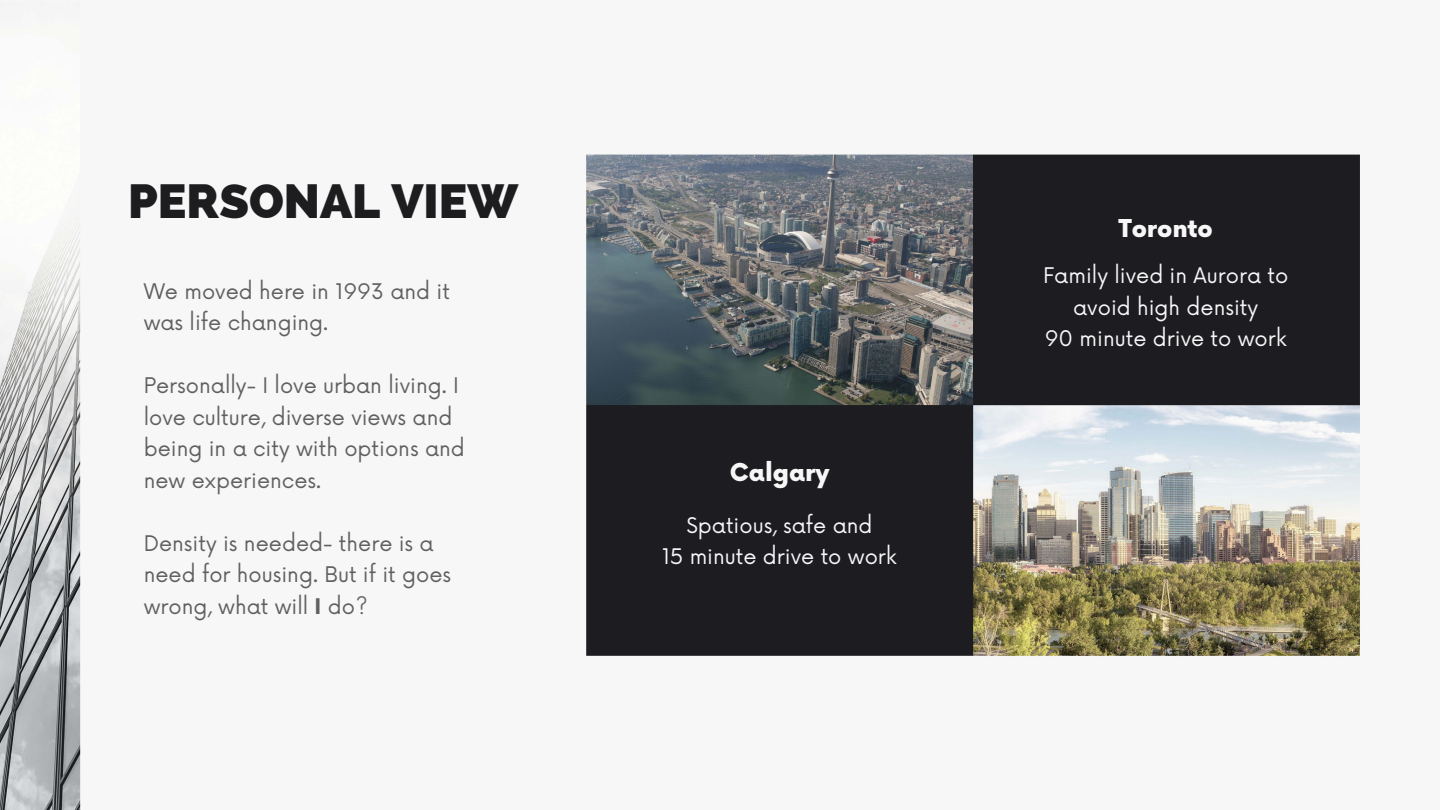
<style>
.page{position:relative;width:1440px;height:810px;background:#fff}
.page>*{position:absolute;margin:0;border:0;box-sizing:border-box;transform-origin:0 0}
.t1{font:800 48px "Raleway";color:#1d1d1f}
.t2{font:900 24px "Now";color:#f7f7f7}
.t3{font:21px/31.5px "Now";color:#606060}
.t4{font:21px/31.5px "Now";color:#f7f7f7;text-align:center}
.s1{font-weight:700}
</style>
<div class="page">
<img style="left:0;top:1px;width:1362px;height:809px">
<p class="t1" style="left:128px;top:173px;width:392px">PERSONAL VIEW</p>
<h2 class="t3" style="left:144px;top:276px;width:308px">We moved here in 1993 and it was life changing.</h2>
<p class="t3" style="left:144px;top:371px;width:323px">Personally- I love urban living. I love culture, diverse views and being in a city with options and new experiences.</p>
<p class="t3" style="left:144px;top:528px;width:309px">Density is needed- there is a need for housing. But if it goes wrong, what will <span class="s1">I</span> do?</p>
<p class="t2" style="left:730px;top:459px;width:101px">Calgary</p>
<h2 class="t4" style="left:686px;top:510px;width:188px">Spatious, safe and</h2>
<p class="t4" style="left:662px;top:542px;width:236px">15 minute drive to work</p>
<p class="t2" style="left:1119px;top:215px;width:95px">Toronto</p>
<p class="t4" style="left:1043px;top:261px;width:247px">Family lived in Aurora to avoid high density</p>
<p class="t4" style="left:1045px;top:324px;width:243px">90 minute drive to work</p>
</div>
